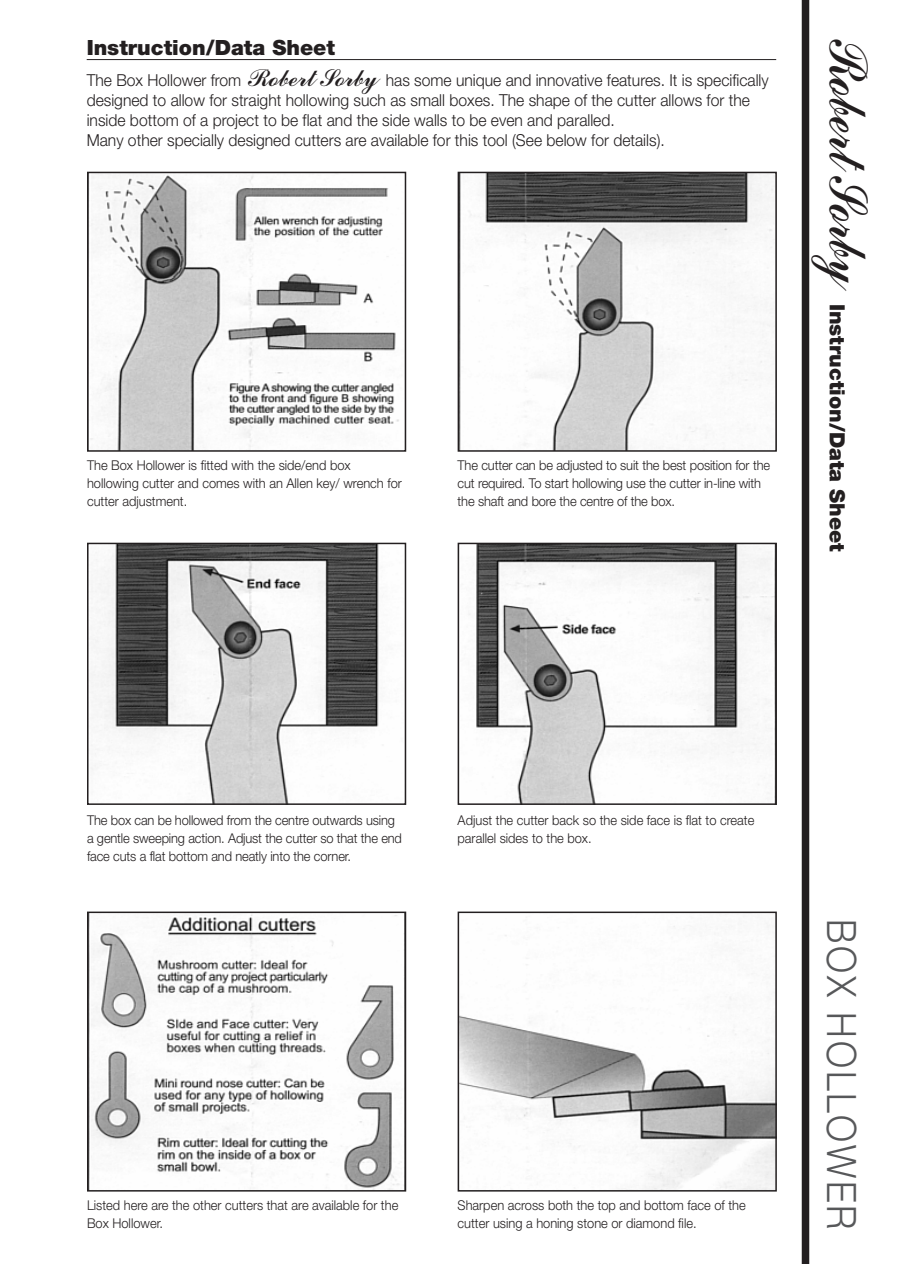
<style>
.page{position:relative;width:897px;height:1264px;background:#fff}
.page>*{position:absolute;margin:0;border:0;box-sizing:border-box;transform-origin:0 0}
.t1{font:61.05px "Commercial Script BT";color:#231f20;scale:.8 1}
.t2{font:300 40.5px "Helvetica Neue";letter-spacing:.075em;color:#57585a;scale:.9 1}
.t3{font:900 21px "Helvetica Neue";color:#231f20}
.t4{font:300 16.5px/19.8px "Helvetica Neue";color:#231f20;scale:.95 1}
.t5{font:300 13.5px/18px "Helvetica Neue";color:#231f20;scale:.95 1}
.s1{font-family:"Commercial Script BT";font-weight:400;font-size:27px}
</style>
<div class="page">
<hr style="left:87px;top:59px;width:688px;height:1px;background:#231f20">
<img style="left:90px;top:175px;width:309px;height:274px">
<div style="left:87px;top:172px;width:319px;height:280px;border:2px solid #231f20"></div>
<img style="left:90px;top:546px;width:289px;height:256px">
<div style="left:87px;top:543px;width:319px;height:262px;border:2px solid #231f20"></div>
<img style="left:91px;top:915px;width:311px;height:274px">
<div style="left:87px;top:912px;width:319px;height:280px;border:2px solid #231f20"></div>
<img style="left:460px;top:175px;width:313px;height:274px">
<div style="left:457px;top:172px;width:319px;height:280px;border:2px solid #231f20"></div>
<img style="left:469px;top:546px;width:304px;height:256px">
<div style="left:457px;top:543px;width:319px;height:262px;border:2px solid #231f20"></div>
<img style="left:460px;top:918px;width:313px;height:271px">
<div style="left:457px;top:912px;width:319px;height:280px;border:2px solid #231f20"></div>
<div style="left:801px;top:1px;width:7px;height:1262px;background:#231f20"></div>
<p class="t3" style="left:87px;top:35px;width:250px">Instruction/Data Sheet</p>
<p class="t4" style="left:87px;top:70px;width:719px">The Box Hollower from <span class="s1">Robert Sorby</span> has some unique and innovative features. It is specifically designed to allow for straight hollowing such as small boxes. The shape of the cutter allows for the inside bottom of a project to be flat and the side walls to be even and paralled.</p>
<p class="t4" style="left:87px;top:130px;width:609px">Many other specially designed cutters are available for this tool (See below for details).</p>
<p class="t5" style="left:87px;top:456px;width:279px">The Box Hollower is fitted with the side/end box</p>
<p class="t5" style="left:87px;top:474px;width:333px">hollowing cutter and comes with an Allen key/ wrench for cutter adjustment.</p>
<p class="t5" style="left:457px;top:456px;width:330px">The cutter can be adjusted to suit the best position for the cut required. To start hollowing use the cutter in-line with the shaft and bore the centre of the box.</p>
<p class="t1" style="left:881px;top:35px;width:312px;rotate:90deg">RobertSorby</p>
<p class="t3" style="left:849px;top:304px;width:250px;rotate:90deg">Instruction/Data Sheet</p>
<p class="t5" style="left:87px;top:811px;width:333px">The box can be hollowed from the centre outwards using a gentle sweeping action. Adjust the cutter so that the end face cuts a flat bottom and neatly into the corner.</p>
<p class="t5" style="left:457px;top:811px;width:314px">Adjust the cutter back so the side face is flat to create parallel sides to the box.</p>
<p class="t5" style="left:87px;top:1196px;width:329px">Listed here are the other cutters that are available for the<br>Box Hollower.</p>
<p class="t5" style="left:457px;top:1196px;width:305px">Sharpen across both the top and bottom face of the cutter using a honing stone or diamond file.</p>
<p class="t2" style="left:865px;top:919px;width:346px;rotate:90deg">BOX HOLLOWER</p>
</div>
